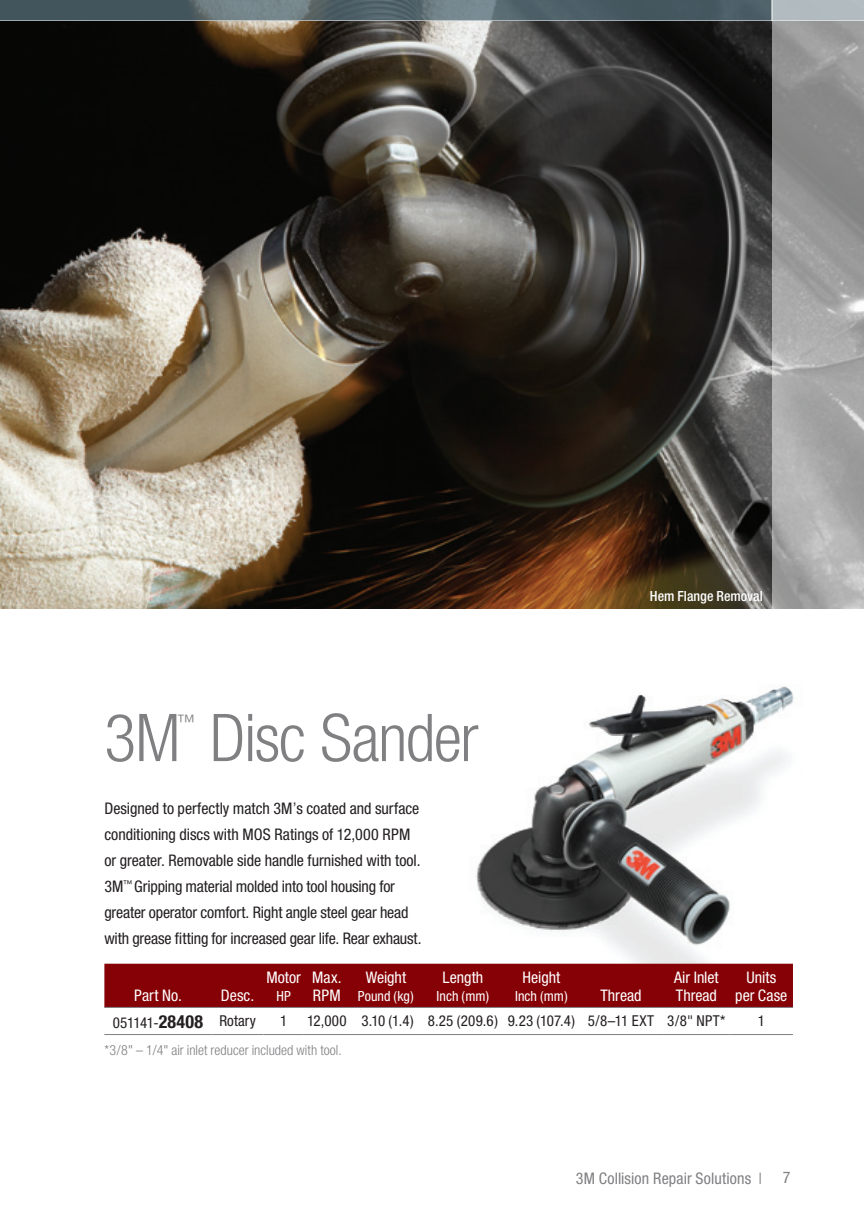
<style>
.page{position:relative;width:864px;height:1224px;background:#fff}
.page>*{position:absolute;margin:0;border:0;box-sizing:border-box;transform-origin:0 0}
.Page_Head{font:300 condensed 66px "Helvetica Neue";letter-spacing:-.02em;color:#808083}
.Page_Head-2{font:300 18.6px "Helvetica Neue";color:#808083}
.Body_Copy{font:condensed 16px/26px "Helvetica Neue";letter-spacing:-.005em;color:#231f20}
.Table_header{font:condensed 16px/18px "Helvetica Neue";color:#fff}
.t1{font:condensed 16px "Helvetica Neue";letter-spacing:.01em;color:#808083}
.Table_Body{font:condensed 15px "Helvetica Neue";letter-spacing:.01em;color:#231f20}
.Footnotes{font:300 condensed 14px "Helvetica Neue";letter-spacing:.005em;color:#808083}
.Table_header-2{font:condensed 14px "Helvetica Neue";color:#fff}
.Photo_captions{font:500 condensed 14px "Helvetica Neue";color:#fff}
.s1{font-weight:300;font-stretch:normal}
.s2{font-weight:700;font-size:18px}
.s3{font-weight:300}
</style>
<div class="page">
<img style="left:0;top:21px;width:773px;height:588px">
<svg style="left:773px;top:21px;width:91px;height:588px;background:#a1a0a0"></svg>
<img style="left:389px;top:686px;width:405px;height:278px">
<img style="left:639px;top:687px;width:147px;height:25px">
<div style="left:104px;top:964px;width:689px;height:43px;background:#860105"></div>
<hr style="left:104px;top:1007px;width:108px;height:1px;background:#808083">
<hr style="left:212px;top:1007px;width:52px;height:1px;background:#808083">
<hr style="left:264px;top:1007px;width:40px;height:1px;background:#808083">
<hr style="left:304px;top:1007px;width:46px;height:1px;background:#808083">
<hr style="left:350px;top:1007px;width:72px;height:1px;background:#808083">
<hr style="left:422px;top:1007px;width:82px;height:1px;background:#808083">
<hr style="left:504px;top:1007px;width:75px;height:1px;background:#808083">
<hr style="left:579px;top:1007px;width:84px;height:1px;background:#808083">
<hr style="left:663px;top:1007px;width:67px;height:1px;background:#808083">
<hr style="left:730px;top:1007px;width:63px;height:1px;background:#808083">
<hr style="left:104px;top:1034px;width:108px;height:1px;background:#808083">
<hr style="left:212px;top:1034px;width:52px;height:1px;background:#808083">
<hr style="left:264px;top:1034px;width:40px;height:1px;background:#808083">
<hr style="left:304px;top:1034px;width:46px;height:1px;background:#808083">
<hr style="left:350px;top:1034px;width:72px;height:1px;background:#808083">
<hr style="left:422px;top:1034px;width:82px;height:1px;background:#808083">
<hr style="left:504px;top:1034px;width:75px;height:1px;background:#808083">
<hr style="left:579px;top:1034px;width:84px;height:1px;background:#808083">
<hr style="left:663px;top:1034px;width:67px;height:1px;background:#808083">
<hr style="left:730px;top:1034px;width:63px;height:1px;background:#808083">
<svg style="left:1px;top:0;width:771px;height:20px;background:#53646b"></svg>
<div style="left:772px;top:0;width:92px;height:21px;background:#b2bbbf"></div>
<svg style="left:772px;top:0;width:1px;height:20px"></svg>
<svg style="left:0;top:0;width:1px;height:20px"></svg>
<hr style="left:0;top:20px;width:864px;height:1px;background:#fff">
<p class="Photo_captions" style="left:650px;top:587px;width:115px">Hem Flange Removal</p>
<p class="Page_Head" style="left:104px;top:700px;width:376px">3M Disc Sander</p>
<p class="Page_Head-2" style="left:177px;top:710px;width:20px">™</p>
<p class="Body_Copy" style="left:104px;top:795px;width:319px">Designed to perfectly match 3M<span class="s1">’</span>s coated and surface conditioning discs with MOS Ratings of 12,000 RPM or greater. Removable side handle furnished with tool.<br>3M<sup>™</sup> Gripping material molded into tool housing for greater operator comfort. Right angle steel gear head with grease fitting for increased gear life. Rear exhaust.</p>
<p class="Table_header" style="left:134px;top:986px;width:49px">Part No.</p>
<p class="Table_header" style="left:221px;top:986px;width:35px">Desc.</p>
<p class="Table_header" style="left:266px;top:968px;width:36px">Motor</p>
<p class="Table_header-2" style="left:276px;top:988px;width:16px">HP</p>
<p class="Table_header" style="left:312px;top:968px;width:31px">Max.<br>RPM</p>
<p class="Table_header" style="left:366px;top:968px;width:42px">Weight</p>
<p class="Table_header-2" style="left:358px;top:988px;width:57px">Pound (kg)</p>
<p class="Table_header" style="left:443px;top:968px;width:42px">Length</p>
<p class="Table_header-2" style="left:437px;top:988px;width:54px">Inch (mm)</p>
<p class="Table_header" style="left:523px;top:968px;width:39px">Height</p>
<p class="Table_header-2" style="left:515px;top:988px;width:54px">Inch (mm)</p>
<p class="Table_header" style="left:600px;top:986px;width:43px">Thread</p>
<p class="Table_header" style="left:674px;top:968px;width:46px">Air Inlet<br>Thread</p>
<p class="Table_header" style="left:735px;top:968px;width:54px;text-align:center">Units per Case</p>
<p class="Table_Body" style="left:113px;top:1014px;width:92px">051141-<span class="s2">28408</span></p>
<p class="Table_Body" style="left:219px;top:1012px;width:38px">Rotary</p>
<p class="Table_Body" style="left:280px;top:1012px;width:9px">1</p>
<p class="Table_Body" style="left:307px;top:1012px;width:41px">12,000</p>
<p class="Table_Body" style="left:362px;top:1012px;width:54px">3.10 (1.4)</p>
<p class="Table_Body" style="left:428px;top:1012px;width:72px">8.25 (209.6)</p>
<p class="Table_Body" style="left:508px;top:1012px;width:69px">9.23 (107.4)</p>
<p class="Table_Body" style="left:588px;top:1012px;width:68px">5/8–11 EXT</p>
<p class="Table_Body" style="left:667px;top:1012px;width:60px">3/8" NPT*</p>
<p class="Table_Body" style="left:758px;top:1012px;width:9px">1</p>
<p class="Footnotes" style="left:104px;top:1042px;width:239px">*3/8" – 1/4" air inlet reducer included with tool.</p>
<p class="t1" style="left:576px;top:1169px;width:188px">3M Collision Repair Solutions <span class="s3">I</span></p>
<p class="t1" style="left:783px;top:1169px;width:9px">7</p>
</div>
